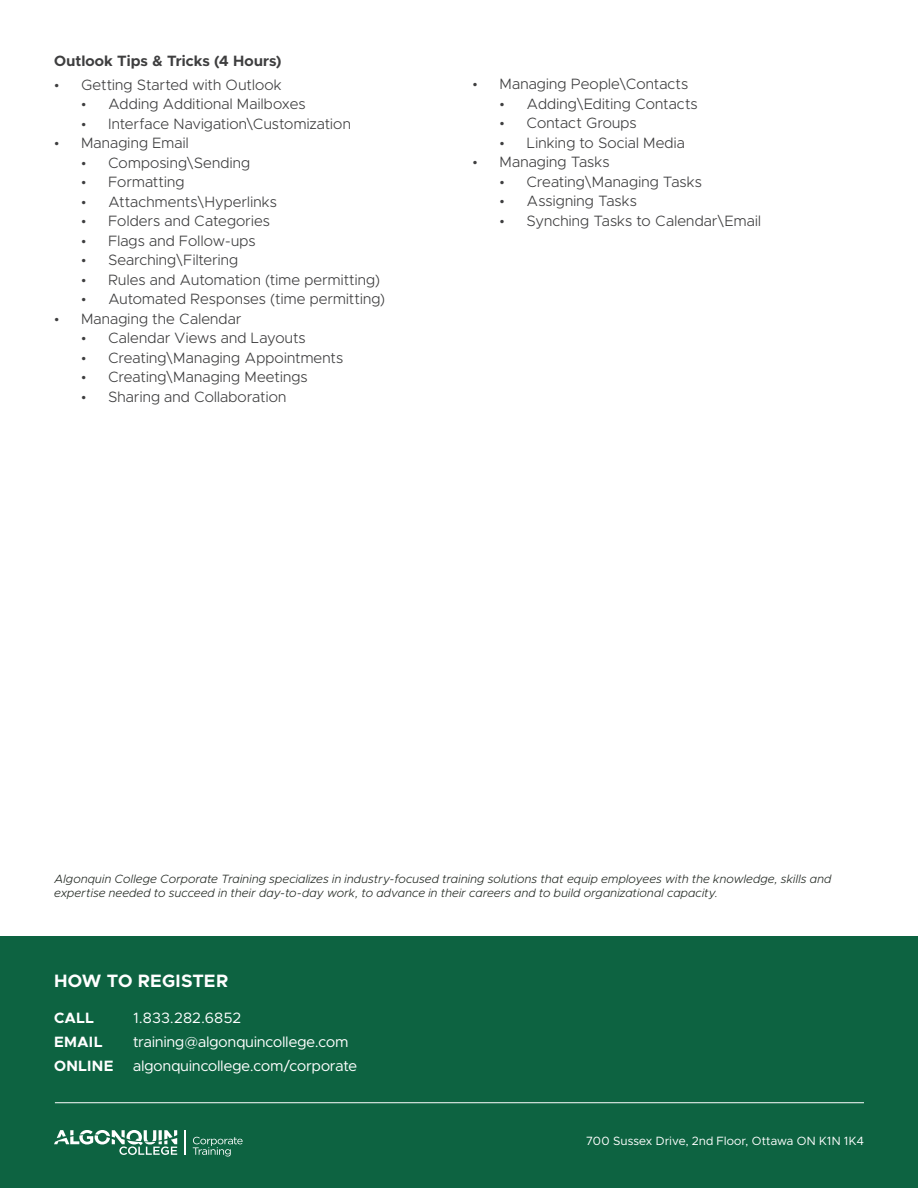
<style>
.page{position:relative;width:918px;height:1188px;background:#fff}
.page>*{position:absolute;margin:0;border:0;box-sizing:border-box;transform-origin:0 0}
.t1{font:700 18px "Metropolis";letter-spacing:.01em;color:#fff}
.t2{font:300 15px "Metropolis";letter-spacing:.015em;color:#3e3e3f}
.t3{font:15px/24px "Metropolis";letter-spacing:.015em;color:#fff}
.t4{font:700 15px "Metropolis";letter-spacing:.01em;color:#3e3e3f}
.t5{font:700 15px/24px "Metropolis";letter-spacing:.015em;color:#fff}
.t6{font:italic 300 12px "Metropolis";letter-spacing:.02em;color:#212721}
.t7{font:12px "Metropolis";letter-spacing:.02em;color:#fff}
</style>
<div class="page">
<div style="left:0;top:936px;width:918px;height:252px;background:#0d6341"></div>
<svg style="left:54px;top:1130px;width:123px;height:25px"></svg>
<svg style="left:193px;top:1137px;width:50px;height:19px"></svg>
<svg style="left:185px;top:1130px;width:1px;height:25px"></svg>
<hr style="left:55px;top:1102px;width:809px;height:1px;background:#fff">
<p class="t4" style="left:54px;top:51px;width:229px">Outlook Tips &amp; Tricks (4 Hours)</p>
<p class="t2" style="left:54px;top:75px;width:229px">• Getting Started with Outlook</p>
<p class="t2" style="left:81px;top:95px;width:226px">• Adding Additional Mailboxes</p>
<p class="t2" style="left:81px;top:114px;width:271px">• Interface Navigation\Customization</p>
<p class="t2" style="left:54px;top:134px;width:136px">• Managing Email</p>
<p class="t2" style="left:81px;top:153px;width:171px">• Composing\Sending</p>
<p class="t2" style="left:81px;top:173px;width:105px">• Formatting</p>
<p class="t2" style="left:81px;top:192px;width:197px">• Attachments\Hyperlinks</p>
<p class="t2" style="left:81px;top:212px;width:190px">• Folders and Categories</p>
<p class="t2" style="left:81px;top:231px;width:176px">• Flags and Follow-ups</p>
<p class="t2" style="left:81px;top:251px;width:159px">• Searching\Filtering</p>
<p class="t2" style="left:81px;top:270px;width:301px">• Rules and Automation (time permitting)</p>
<p class="t2" style="left:81px;top:290px;width:306px">• Automated Responses (time permitting)</p>
<p class="t2" style="left:54px;top:309px;width:189px">• Managing the Calendar</p>
<p class="t2" style="left:81px;top:329px;width:226px">• Calendar Views and Layouts</p>
<p class="t2" style="left:81px;top:348px;width:264px">• Creating\Managing Appointments</p>
<p class="t2" style="left:81px;top:368px;width:228px">• Creating\Managing Meetings</p>
<p class="t2" style="left:81px;top:387px;width:207px">• Sharing and Collaboration</p>
<p class="t2" style="left:472px;top:75px;width:217px">• Managing People\Contacts</p>
<p class="t2" style="left:500px;top:94px;width:200px">• Adding\Editing Contacts</p>
<p class="t2" style="left:500px;top:114px;width:139px">• Contact Groups</p>
<p class="t2" style="left:500px;top:133px;width:187px">• Linking to Social Media</p>
<p class="t2" style="left:472px;top:153px;width:139px">• Managing Tasks</p>
<p class="t2" style="left:500px;top:172px;width:204px">• Creating\Managing Tasks</p>
<p class="t2" style="left:500px;top:192px;width:139px">• Assigning Tasks</p>
<p class="t2" style="left:500px;top:211px;width:263px">• Synching Tasks to Calendar\Email</p>
<p class="t6" style="left:54px;top:871px;width:779px">Algonquin College Corporate Training specializes in industry-focused training solutions that equip employees with the knowledge, skills and</p>
<p class="t6" style="left:54px;top:886px;width:665px">expertise needed to succeed in their day-to-day work, to advance in their careers and to build organizational capacity.</p>
<p class="t1" style="left:54px;top:969px;width:176px">HOW TO REGISTER</p>
<p class="t5" style="left:54px;top:1006px;width:61px">CALL<br>EMAIL<br>ONLINE</p>
<p class="t3" style="left:133px;top:1006px;width:225px">1.833.282.6852 training@algonquincollege.com algonquincollege.com/corporate</p>
<p class="t7" style="left:586px;top:1133px;width:279px">700 Sussex Drive, 2nd Floor, Ottawa ON K1N 1K4</p>
</div>
